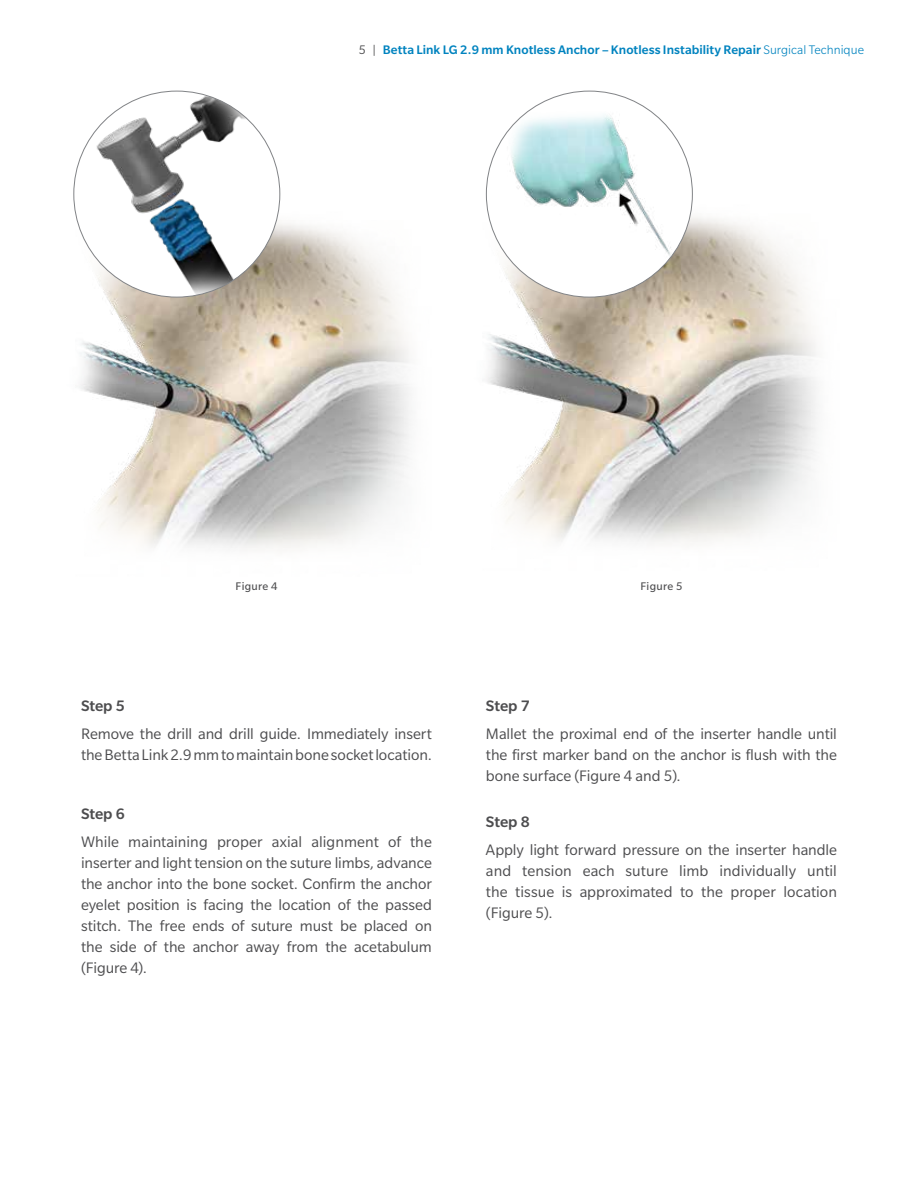
<style>
.page{position:relative;width:918px;height:1188px;background:#fff}
.page>*{position:absolute;margin:0;border:0;box-sizing:border-box;transform-origin:0 0}
.t1{font:16.5px/21px "Slate Pro";letter-spacing:-.005em;color:#4d4d4f;text-align:justify}
.t2{font:500 16.5px "Slate Pro";letter-spacing:-.005em;color:#4d4d4f}
.t3{font:500 13.5px "Slate Pro";letter-spacing:.005em;color:#0083bf}
.t4{font:12px "Slate Pro";letter-spacing:.025em;color:#4d4d4f}
.s1{font-weight:400;color:#4d4d4f}
.s2{font-weight:300}
</style>
<div class="page">
<img style="left:485px;top:191px;width:332px;height:351px">
<img style="left:73px;top:194px;width:337px;height:354px">
<img style="left:74px;top:91px;width:206px;height:206px;border-radius:103px">
<div style="left:486px;top:91px;width:206px;height:206px;background:#fff;border-radius:50%"></div>
<img style="left:499px;top:94px;width:181px;height:182px">
<p class="t3" style="left:359px;top:42px;width:507px"><span class="s1">5 |</span> Betta Link LG 2.9 mm Knotless Anchor – Knotless Instability Repair <span class="s2">Surgical Technique</span></p>
<p class="t4" style="left:236px;top:580px;width:43px">Figure 4</p>
<p class="t4" style="left:641px;top:580px;width:43px">Figure 5</p>
<p class="t2" style="left:81px;top:697px;width:45px">Step 5</p>
<p class="t1" style="left:81px;top:723px;width:353px">Remove the drill and drill guide. Immediately insert the Betta Link 2.9 mm to maintain bone socket location.</p>
<p class="t2" style="left:81px;top:805px;width:45px">Step 6</p>
<p class="t1" style="left:81px;top:831px;width:353px">While maintaining proper axial alignment of the inserter and light tension on the suture limbs, advance the anchor into the bone socket. Confirm the anchor eyelet position is facing the location of the passed stitch. The free ends of suture must be placed on the side of the anchor away from the acetabulum (Figure 4).</p>
<p class="t2" style="left:486px;top:697px;width:45px">Step 7</p>
<p class="t1" style="left:486px;top:723px;width:353px">Mallet the proximal end of the inserter handle until the first marker band on the anchor is flush with the bone surface (Figure 4 and 5).</p>
<p class="t2" style="left:486px;top:813px;width:45px">Step 8</p>
<p class="t1" style="left:486px;top:839px;width:353px">Apply light forward pressure on the inserter handle and tension each suture limb individually until the tissue is approximated to the proper location (Figure 5).</p>
</div>
